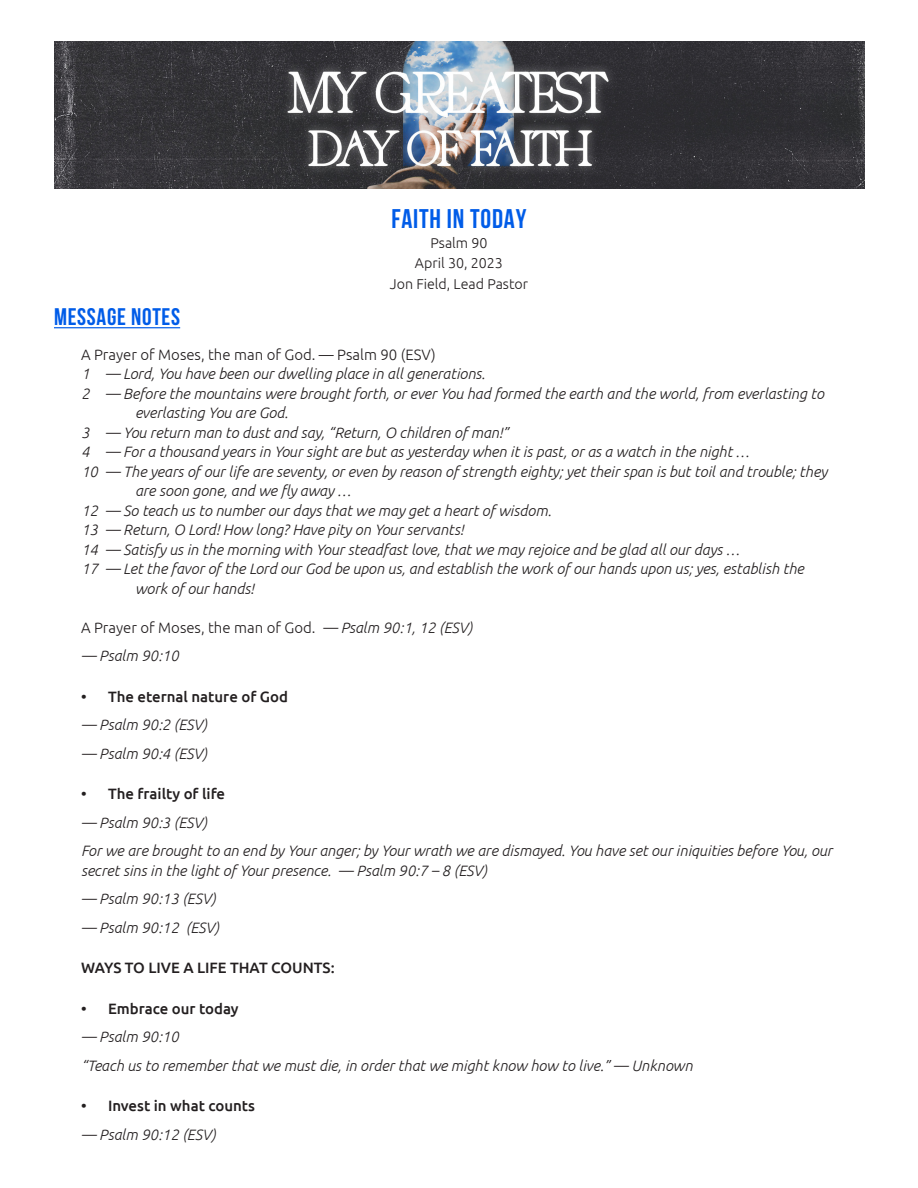
<style>
.page{position:relative;width:918px;height:1188px;background:#fff}
.page>*{position:absolute;margin:0;border:0;box-sizing:border-box;transform-origin:0 0}
.Message_-_Title_top{font:700 27px "Bebas Neue";letter-spacing:.03em;color:#005ce8}
.Message_-_section_na{font:700 24px "Bebas Neue";letter-spacing:.03em;color:#005ce8}
.Message_-_verse{font:italic 300 15px/19.5px "Ubuntu";color:#231f20}
.message_-_text_reg_n{font:500 15px "Ubuntu";color:#231f20}
.Message_-_verse-2{font:300 15px "Ubuntu";color:#231f20}
.Message_-_Title_top-2{font:300 14.25px "Ubuntu";color:#231f20}
.s1{font-style:italic}
</style>
<div class="page">
<img style="left:54px;top:41px;width:811px;height:148px">
<hr style="left:54px;top:327px;width:126px;height:1px;background:#005ce8">
<p class="Message_-_Title_top" style="left:392px;top:203px;width:136px">FAITH IN TODAY</p>
<p class="Message_-_Title_top-2" style="left:430px;top:234px;width:59px">Psalm 90</p>
<p class="Message_-_Title_top-2" style="left:415px;top:254px;width:90px">April 30, 2023</p>
<p class="Message_-_Title_top-2" style="left:390px;top:275px;width:140px">Jon Field, Lead Pastor</p>
<p class="Message_-_section_na" style="left:54px;top:304px;width:128px">MESSAGE NOTES</p>
<p class="Message_-_verse-2" style="left:81px;top:345px;width:356px">A Prayer of Moses, the man of God. — Psalm 90 (ESV)</p>
<p class="Message_-_verse" style="left:81px;top:364px;width:406px">1 — Lord, You have been our dwelling place in all generations.</p>
<p class="Message_-_verse" style="left:135px;top:383px;width:690px;text-indent:-54px">2 — Before the mountains were brought forth, or ever You had formed the earth and the world, from everlasting to everlasting You are God.</p>
<p class="Message_-_verse" style="left:81px;top:422px;width:429px">3 — You return man to dust and say, “Return, O children of man!”</p>
<p class="Message_-_verse" style="left:81px;top:442px;width:670px">4 — For a thousand years in Your sight are but as yesterday when it is past, or as a watch in the night …</p>
<p class="Message_-_verse" style="left:135px;top:461px;width:694px;text-indent:-54px">10 — The years of our life are seventy, or even by reason of strength eighty; yet their span is but toil and trouble; they are soon gone, and we fly away …</p>
<p class="Message_-_verse" style="left:81px;top:500px;width:472px">12 — So teach us to number our days that we may get a heart of wisdom.</p>
<p class="Message_-_verse" style="left:81px;top:520px;width:384px">13 — Return, O Lord! How long? Have pity on Your servants!</p>
<p class="Message_-_verse" style="left:81px;top:539px;width:660px">14 — Satisfy us in the morning with Your steadfast love, that we may rejoice and be glad all our days …</p>
<p class="Message_-_verse" style="left:135px;top:559px;width:670px;text-indent:-54px">17 — Let the favor of the Lord our God be upon us, and establish the work of our hands upon us; yes, establish the work of our hands!</p>
<p class="Message_-_verse-2" style="left:81px;top:618px;width:393px">A Prayer of Moses, the man of God. <span class="s1">— Psalm 90:1, 12 (ESV)</span></p>
<p class="Message_-_verse" style="left:81px;top:646px;width:99px">— Psalm 90:10</p>
<p class="message_-_text_reg_n" style="left:81px;top:687px;width:209px">• The eternal nature of God</p>
<p class="Message_-_verse" style="left:81px;top:715px;width:128px">— Psalm 90:2 (ESV)</p>
<p class="Message_-_verse" style="left:81px;top:743px;width:128px">— Psalm 90:4 (ESV)</p>
<p class="message_-_text_reg_n" style="left:81px;top:784px;width:146px">• The frailty of life</p>
<p class="Message_-_verse" style="left:81px;top:812px;width:128px">— Psalm 90:3 (ESV)</p>
<p class="Message_-_verse" style="left:81px;top:841px;width:753px">For we are brought to an end by Your anger; by Your wrath we are dismayed. You have set our iniquities before You, our secret sins in the light of Your presence. — Psalm 90:7 – 8 (ESV)</p>
<p class="Message_-_verse" style="left:81px;top:889px;width:136px">— Psalm 90:13 (ESV)</p>
<p class="Message_-_verse" style="left:81px;top:917px;width:140px">— Psalm 90:12 (ESV)</p>
<p class="message_-_text_reg_n" style="left:81px;top:958px;width:255px">WAYS TO LIVE A LIFE THAT COUNTS:</p>
<p class="message_-_text_reg_n" style="left:81px;top:999px;width:159px">• Embrace our today</p>
<p class="Message_-_verse" style="left:81px;top:1027px;width:99px">— Psalm 90:10</p>
<p class="Message_-_verse" style="left:81px;top:1055px;width:613px">“Teach us to remember that we must die, in order that we might know how to live.” — Unknown</p>
<p class="message_-_text_reg_n" style="left:81px;top:1096px;width:175px">• Invest in what counts</p>
<p class="Message_-_verse" style="left:81px;top:1124px;width:136px">— Psalm 90:12 (ESV)</p>
</div>
